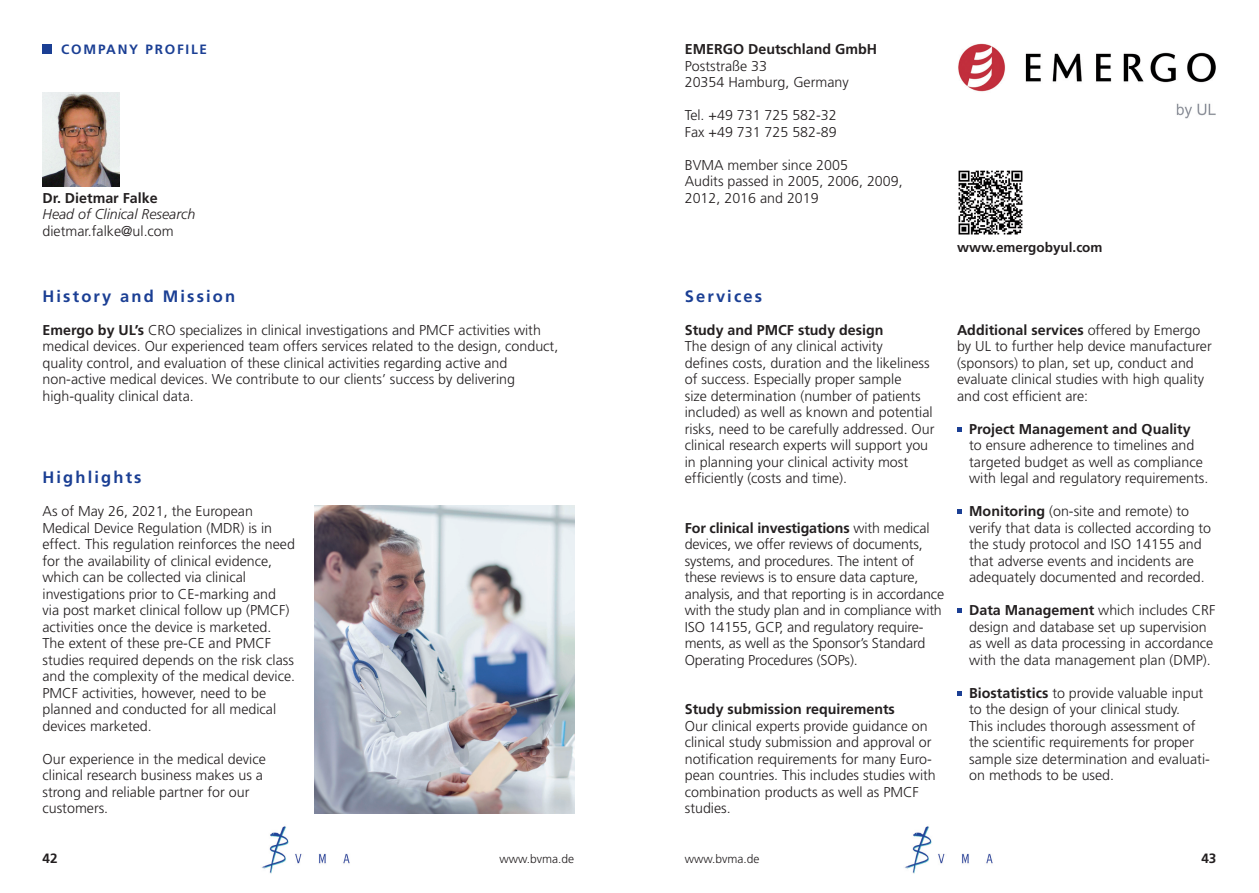
<style>
.page{position:relative;width:1259px;height:893px;background:#fff}
.page>*{position:absolute;margin:0;border:0;box-sizing:border-box;transform-origin:0 0}
.t1{font:700 16.5px "Frutiger";letter-spacing:.13em;color:#1b3f94}
.t2{font:300 14.25px/16.5px "Frutiger";color:#231f20}
.t3{font:700 14.25px "Frutiger";color:#231f20}
.t4{font:italic 300 14.25px "Frutiger";color:#231f20}
.t5{font:700 13.5px "Frutiger";color:#231f20}
.t6{font:700 13.5px "Frutiger";letter-spacing:.13em;color:#1b3f94}
.t7{font:300 12px "Frutiger";color:#231f20}
.s1{font-weight:700}
</style>
<div class="page">
<div style="left:43px;top:45px;width:9px;height:9px;background:#1b3f94"></div>
<img style="left:261px;top:826px;width:89px;height:48px">
<img style="left:904px;top:826px;width:89px;height:48px">
<img style="left:958px;top:170px;width:65px;height:65px">
<img style="left:958px;top:44px;width:258px;height:74px">
<svg style="left:957px;top:427px;width:4px;height:4px"></svg>
<svg style="left:957px;top:509px;width:4px;height:5px"></svg>
<svg style="left:957px;top:608px;width:4px;height:5px"></svg>
<svg style="left:957px;top:691px;width:4px;height:4px"></svg>
<img style="left:315px;top:505px;width:259px;height:308px">
<img style="left:43px;top:92px;width:76px;height:94px">
<p class="t6" style="left:61px;top:41px;width:138px">Company Prof ile</p>
<p class="t3" style="left:43px;top:189px;width:117px">Dr. Dietmar Falke</p>
<p class="t4" style="left:43px;top:206px;width:154px">Head of Clinical Research</p>
<p class="t2" style="left:43px;top:222px;width:133px">dietmar.falke@ul.com</p>
<p class="t3" style="left:685px;top:41px;width:194px">Emergo Deutschland GmbH</p>
<p class="t2" style="left:685px;top:57px;width:165px">Poststraße 33<br>20354 Hamburg, Germany</p>
<p class="t2" style="left:685px;top:107px;width:153px">Tel. +49 731 725 582-32<br>Fax +49 731 725 582-89</p>
<p class="t2" style="left:685px;top:156px;width:219px">BVMA member since 2005<br>Audits passed in 2005, 2006, 2009,<br>2012, 2016 and 2019</p>
<p class="t5" style="left:957px;top:239px;width:147px">www.emergobyul.com</p>
<p class="t1" style="left:43px;top:286px;width:194px">History and Mission</p>
<p class="t1" style="left:685px;top:286px;width:79px">Services</p>
<p class="t2" style="left:43px;top:321px;width:517px"><span class="s1">Emergo by UL’s</span> CRO specializes in clinical investigations and PMCF activities with medical devices. Our experienced team offers services related to the design, conduct, quality control, and evaluation of these clinical activities regarding active and non-active medical devices. We contribute to our clients’ success by delivering high-quality clinical data.</p>
<p class="t1" style="left:43px;top:468px;width:101px">Highlights</p>
<p class="t2" style="left:43px;top:503px;width:254px">As of May 26, 2021, the European Medical Device Regulation (MDR) is in effect. This regulation reinforces the need for the availability of clinical evidence, which can be collected via clinical investigations prior to CE-marking and via post market clinical follow up (PMCF) activities once the device is marketed.<br>The extent of these pre-CE and PMCF studies required depends on the risk class and the complexity of the medical device.<br>PMCF activities, however, need to be planned and conducted for all medical devices marketed.</p>
<p class="t2" style="left:43px;top:750px;width:225px">Our experience in the medical device clinical research business makes us a strong and reliable partner for our customers.</p>
<p class="t3" style="left:685px;top:321px;width:200px">Study and PMCF study design</p>
<p class="t2" style="left:685px;top:338px;width:251px">The design of any clinical activity<br>defines costs, duration and the likeliness of success. Especially proper sample<br>size determination (number of patients included) as well as known and potential risks, need to be carefully addressed. Our clinical research experts will support you in planning your clinical activity most efficiently (costs and time).</p>
<p class="t2" style="left:685px;top:519px;width:261px"><span class="s1">For clinical investigations</span> with medical devices, we offer reviews of documents, systems, and procedures. The intent of these reviews is to ensure data capture, analysis, and that reporting is in accordance with the study plan and in compliance with ISO 14155, GCP, and regulatory require&shy;ments, as well as the Sponsor’s Standard Operating Procedures (SOPs).</p>
<p class="t3" style="left:685px;top:701px;width:212px">Study submission requirements</p>
<p class="t2" style="left:685px;top:717px;width:253px">Our clinical experts provide guidance on clinical study submission and approval or notification requirements for many Euro&shy;pean countries. This includes studies with combination products as well as PMCF studies.</p>
<p class="t2" style="left:957px;top:321px;width:256px"><span class="s1">Additional services</span> offered by Emergo by UL to further help device manufacturer (sponsors) to plan, set up, conduct and evaluate clinical studies with high quality and cost efficient are:</p>
<p class="t3" style="left:969px;top:420px;width:223px">Project Management and Quality</p>
<p class="t2" style="left:969px;top:437px;width:241px">to ensure adherence to timelines and targeted budget as well as compliance with legal and regulatory requirements.</p>
<p class="t2" style="left:969px;top:503px;width:243px"><span class="s1">Monitoring</span> (on-site and remote) to verify that data is collected according to the study protocol and ISO 14155 and that adverse events and incidents are adequately documented and recorded.</p>
<p class="t2" style="left:969px;top:602px;width:248px"><span class="s1">Data Management</span> which includes CRF design and database set up supervision as well as data processing in accordance with the data management plan (DMP).</p>
<p class="t2" style="left:969px;top:684px;width:242px"><span class="s1">Biostatistics</span> to provide valuable input to the design of your clinical study.<br>This includes thorough assessment of the scientific requirements for proper sample size determination and evaluati&shy;on methods to be used.</p>
<p class="t5" style="left:43px;top:850px;width:17px">42</p>
<p class="t7" style="left:499px;top:852px;width:76px">www.bvma.de</p>
<p class="t7" style="left:685px;top:852px;width:76px">www.bvma.de</p>
<p class="t5" style="left:1201px;top:850px;width:17px">43</p>
</div>
